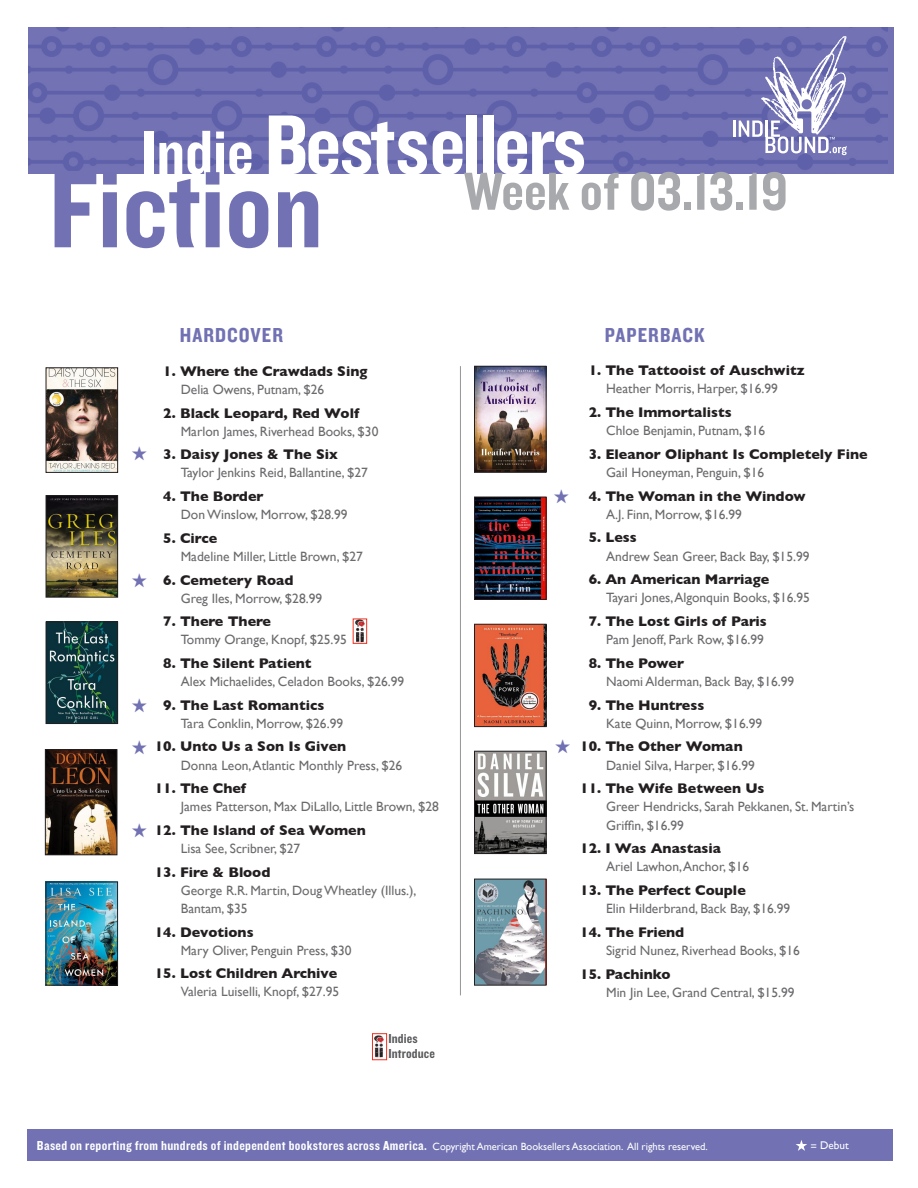
<style>
.page{position:relative;width:918px;height:1188px;background:#fff}
.page>*{position:absolute;margin:0;border:0;box-sizing:border-box;transform-origin:0 0}
.t1{font:114.6px "Knockout 50 Welterweight";color:#7171b3}
.t2{font:88.05px "Knockout 50 Welterweight";letter-spacing:-.03em;color:#fff}
.t3{font:55.5px "Knockout 50 Welterweight";color:#a8a9ad}
.t4{font:21px "Knockout 50 Welterweight";letter-spacing:.05em;color:#7171b3}
.BestsellerTitle{font:700 14.25px "Gill Sans";color:#231f20}
.Body_Text_2{font:13.5px/18.1px "Gill Sans";color:#6b6b6e}
.t5{font:13.5px "Knockout 50 Welterweight";letter-spacing:.025em;color:#fff}
.subtitle_and_author{font:13.5px "Knockout 50 Welterweight";letter-spacing:.01em;color:#57585a}
.t6{font:11.1px "Gill Sans";color:#fff}
.s1{font-size:65.1px}
.s2{font-family:"Gill Sans";font-size:10.5px}
</style>
<div class="page">
<img style="left:28px;top:27px;width:860px;height:146px">
<hr style="left:460px;top:366px;width:1px;height:629px;background:#939598">
<div style="left:27px;top:1129px;width:866px;height:32px;background:#7171b3"></div>
<hr style="left:733px;top:121px;width:3px;height:16px;background:#fff">
<svg style="left:739px;top:36px;width:108px;height:119px"></svg>
<svg style="left:796px;top:1140px;width:11px;height:11px"></svg>
<img style="left:374px;top:1035px;width:10px;height:23px">
<div style="left:372px;top:1033px;width:15px;height:27px;border:1px solid #ef3122"></div>
<img style="left:48px;top:370px;width:68px;height:101px">
<div style="left:46px;top:368px;width:72px;height:105px;border:1px solid #231f20"></div>
<img style="left:48px;top:624px;width:68px;height:98px">
<div style="left:46px;top:622px;width:72px;height:102px;border:1px solid #231f20"></div>
<img style="left:48px;top:497px;width:68px;height:98px">
<div style="left:46px;top:495px;width:72px;height:102px;border:1px solid #231f20"></div>
<img style="left:48px;top:884px;width:68px;height:99px">
<div style="left:46px;top:882px;width:72px;height:103px;border:1px solid #231f20"></div>
<img style="left:355px;top:621px;width:10px;height:21px">
<div style="left:353px;top:619px;width:14px;height:25px;border:1px solid #ef3122"></div>
<img style="left:47px;top:751px;width:68px;height:102px">
<div style="left:45px;top:749px;width:72px;height:106px;border:1px solid #231f20"></div>
<img style="left:476px;top:753px;width:68px;height:99px">
<div style="left:474px;top:751px;width:72px;height:103px;border:1px solid #231f20"></div>
<img style="left:476px;top:881px;width:68px;height:102px">
<div style="left:474px;top:879px;width:72px;height:106px;border:1px solid #231f20"></div>
<img style="left:476px;top:368px;width:68px;height:103px">
<div style="left:474px;top:366px;width:72px;height:107px;border:1px solid #231f20"></div>
<img style="left:476px;top:626px;width:68px;height:99px">
<div style="left:474px;top:624px;width:72px;height:103px;border:1px solid #231f20"></div>
<img style="left:476px;top:499px;width:68px;height:99px">
<div style="left:474px;top:497px;width:72px;height:103px;border:1px solid #231f20"></div>
<p class="t2" style="left:141px;top:87px;width:447px"><span class="s1">Indie</span> Bestsellers</p>
<p class="t1" style="left:49px;top:134px;width:276px">Fiction</p>
<p class="t3" style="left:464px;top:155px;width:326px">Week of 03.13.19</p>
<p class="t4" style="left:180px;top:321px;width:105px">HARDCOVER</p>
<p class="t4" style="left:605px;top:321px;width:101px">PAPERBACK</p>
<p class="BestsellerTitle" style="left:163px;top:360px;width:206px">1. Where the Crawdads Sing</p>
<p class="Body_Text_2" style="left:181px;top:380px;width:145px">Delia Owens, Putnam, $26</p>
<p class="BestsellerTitle" style="left:163px;top:401px;width:198px">2. Black Leopard, Red Wolf</p>
<p class="Body_Text_2" style="left:181px;top:422px;width:199px">Marlon James, Riverhead Books, $30</p>
<p class="BestsellerTitle" style="left:163px;top:443px;width:176px">3. Daisy Jones &amp; The Six</p>
<p class="Body_Text_2" style="left:181px;top:464px;width:189px">Taylor Jenkins Reid, Ballantine, $27</p>
<p class="BestsellerTitle" style="left:163px;top:485px;width:102px">4. The Border</p>
<p class="Body_Text_2" style="left:181px;top:505px;width:168px">Don Winslow, Morrow, $28.99</p>
<p class="BestsellerTitle" style="left:163px;top:527px;width:55px">5. Circe</p>
<p class="Body_Text_2" style="left:181px;top:547px;width:184px">Madeline Miller, Little Brown, $27</p>
<p class="BestsellerTitle" style="left:163px;top:568px;width:132px">6. Cemetery Road</p>
<p class="Body_Text_2" style="left:181px;top:589px;width:143px">Greg Iles, Morrow, $28.99</p>
<p class="BestsellerTitle" style="left:163px;top:610px;width:109px">7. There There</p>
<p class="Body_Text_2" style="left:181px;top:631px;width:168px">Tommy Orange, Knopf, $25.95</p>
<p class="BestsellerTitle" style="left:163px;top:652px;width:150px">8. The Silent Patient</p>
<p class="Body_Text_2" style="left:181px;top:672px;width:225px">Alex Michaelides, Celadon Books, $26.99</p>
<p class="BestsellerTitle" style="left:163px;top:694px;width:162px">9. The Last Romantics</p>
<p class="Body_Text_2" style="left:181px;top:714px;width:164px">Tara Conklin, Morrow, $26.99</p>
<p class="BestsellerTitle" style="left:155px;top:735px;width:193px">10. Unto Us a Son Is Given</p>
<p class="Body_Text_2" style="left:181px;top:756px;width:223px">Donna Leon, Atlantic Monthly Press, $26</p>
<p class="BestsellerTitle" style="left:155px;top:777px;width:93px">11. The Chef</p>
<p class="Body_Text_2" style="left:181px;top:798px;width:260px">James Patterson, Max DiLallo, Little Brown, $28</p>
<p class="BestsellerTitle" style="left:155px;top:819px;width:212px">12. The Island of Sea Women</p>
<p class="Body_Text_2" style="left:181px;top:839px;width:121px">Lisa See, Scribner, $27</p>
<p class="BestsellerTitle" style="left:155px;top:861px;width:117px">13. Fire &amp; Blood</p>
<p class="Body_Text_2" style="left:181px;top:881px;width:237px">George R.R. Martin, Doug Wheatley (Illus.),<br>Bantam, $35</p>
<p class="BestsellerTitle" style="left:155px;top:920px;width:100px">14. Devotions</p>
<p class="Body_Text_2" style="left:181px;top:941px;width:172px">Mary Oliver, Penguin Press, $30</p>
<p class="BestsellerTitle" style="left:155px;top:962px;width:184px">15. Lost Children Archive</p>
<p class="Body_Text_2" style="left:181px;top:983px;width:160px">Valeria Luiselli, Knopf, $27.95</p>
<p class="subtitle_and_author" style="left:388px;top:1030px;width:31px">Indies</p>
<p class="subtitle_and_author" style="left:388px;top:1045px;width:48px">Introduce</p>
<p class="BestsellerTitle" style="left:589px;top:359px;width:217px">1. The Tattooist of Auschwitz</p>
<p class="Body_Text_2" style="left:606px;top:380px;width:173px">Heather Morris, Harper, $16.99</p>
<p class="BestsellerTitle" style="left:589px;top:401px;width:144px">2. The Immortalists</p>
<p class="Body_Text_2" style="left:606px;top:421px;width:161px">Chloe Benjamin, Putnam, $16</p>
<p class="BestsellerTitle" style="left:589px;top:443px;width:280px">3. Eleanor Oliphant Is Completely Fine</p>
<p class="Body_Text_2" style="left:606px;top:463px;width:160px">Gail Honeyman, Penguin, $16</p>
<p class="BestsellerTitle" style="left:589px;top:484px;width:219px">4. The Woman in the Window</p>
<p class="Body_Text_2" style="left:606px;top:505px;width:137px">A.J. Finn, Morrow, $16.99</p>
<p class="BestsellerTitle" style="left:589px;top:526px;width:50px">5. Less</p>
<p class="Body_Text_2" style="left:606px;top:547px;width:205px">Andrew Sean Greer, Back Bay, $15.99</p>
<p class="BestsellerTitle" style="left:589px;top:568px;width:182px">6. An American Marriage</p>
<p class="Body_Text_2" style="left:606px;top:589px;width:205px">Tayari Jones, Algonquin Books, $16.95</p>
<p class="BestsellerTitle" style="left:589px;top:610px;width:180px">7. The Lost Girls of Paris</p>
<p class="Body_Text_2" style="left:606px;top:630px;width:159px">Pam Jenoff, Park Row, $16.99</p>
<p class="BestsellerTitle" style="left:589px;top:652px;width:97px">8. The Power</p>
<p class="Body_Text_2" style="left:606px;top:672px;width:190px">Naomi Alderman, Back Bay, $16.99</p>
<p class="BestsellerTitle" style="left:589px;top:694px;width:117px">9. The Huntress</p>
<p class="Body_Text_2" style="left:606px;top:714px;width:158px">Kate Quinn, Morrow, $16.99</p>
<p class="BestsellerTitle" style="left:580px;top:735px;width:164px">10. The Other Woman</p>
<p class="Body_Text_2" style="left:606px;top:756px;width:150px">Daniel Silva, Harper, $16.99</p>
<p class="BestsellerTitle" style="left:580px;top:777px;width:186px">11. The Wife Between Us</p>
<p class="Body_Text_2" style="left:606px;top:798px;width:250px">Greer Hendricks, Sarah Pekkanen, St. Martin’s<br>Griffin, $16.99</p>
<p class="BestsellerTitle" style="left:580px;top:837px;width:142px">12. I Was Anastasia</p>
<p class="Body_Text_2" style="left:606px;top:858px;width:145px">Ariel Lawhon, Anchor, $16</p>
<p class="BestsellerTitle" style="left:580px;top:879px;width:167px">13. The Perfect Couple</p>
<p class="Body_Text_2" style="left:606px;top:900px;width:186px">Elin Hilderbrand, Back Bay, $16.99</p>
<p class="BestsellerTitle" style="left:580px;top:921px;width:106px">14. The Friend</p>
<p class="Body_Text_2" style="left:606px;top:941px;width:195px">Sigrid Nunez, Riverhead Books, $16</p>
<p class="BestsellerTitle" style="left:580px;top:963px;width:92px">15. Pachinko</p>
<p class="Body_Text_2" style="left:606px;top:983px;width:190px">Min Jin Lee, Grand Central, $15.99</p>
<p class="t5" style="left:37px;top:1137px;width:672px">Based on reporting from hundreds of independent bookstores across America. <span class="s2">Copyright American Booksellers Association. All rights reserved.</span></p>
<p class="t6" style="left:811px;top:1139px;width:40px">= Debut</p>
</div>
